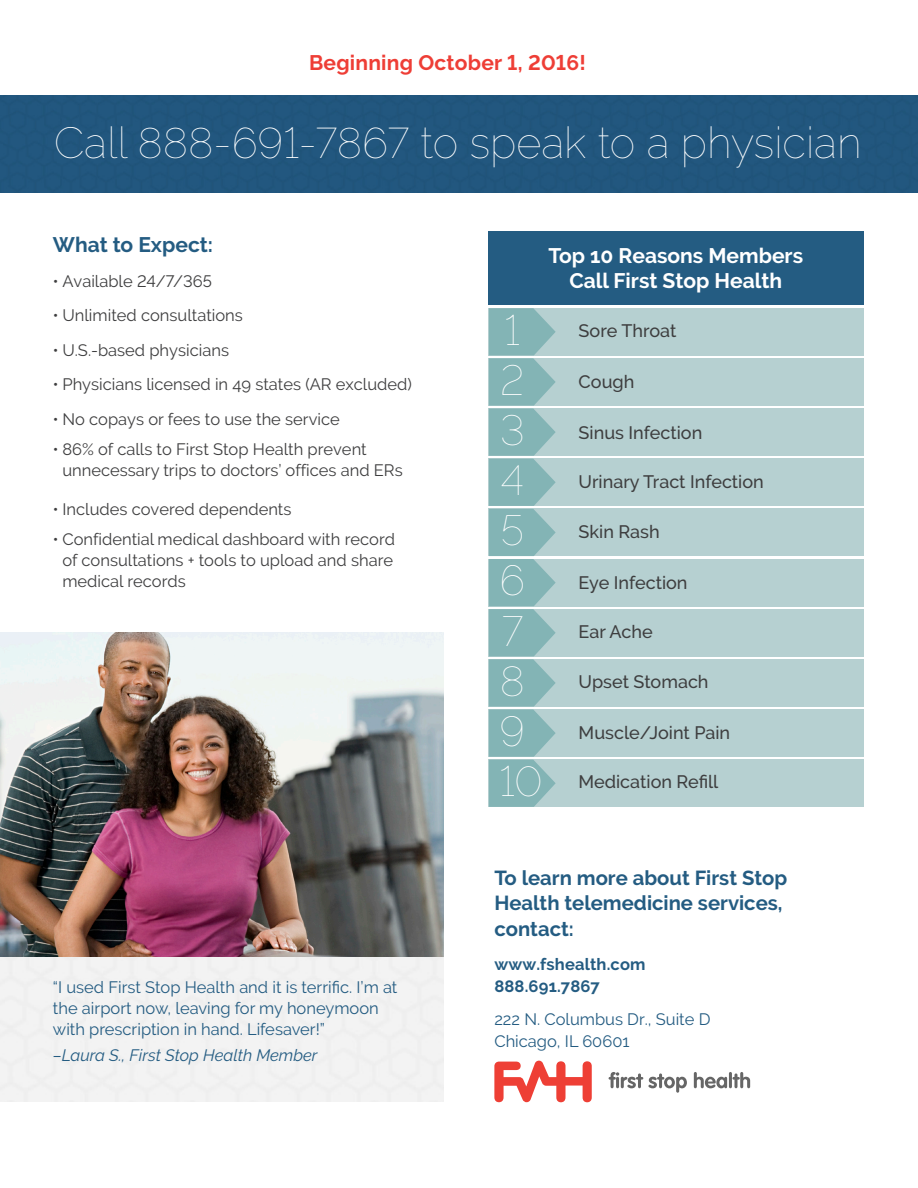
<style>
.page{position:relative;width:918px;height:1188px;background:#fff}
.page>*{position:absolute;margin:0;border:0;box-sizing:border-box;transform-origin:0 0}
.t1{font:100 43.5px "Raleway";color:#fff}
.t2{font:100 42px "Raleway";color:#fff}
.t3{font:700 21px/25.5px "Raleway";color:#fff;text-align:center}
.t4{font:700 21px "Raleway";letter-spacing:.01em;color:#ee3e36}
.t5{font:700 21px "Raleway";color:#245c82}
.t6{font:700 20.25px/25.5px "Raleway";color:#245c82}
.t7{font:500 18px "Raleway";color:#3e3e3f}
.t8{font:16.5px/21px "Raleway";color:#3e3e3f}
.t9{font:16.5px/22.5px "Raleway";color:#245c82}
.t10{font:italic 16.5px "Raleway";color:#245c82}
.t11{font:700 16.5px/22.5px "Raleway";letter-spacing:.01em;color:#245c82}
.s1{font-size:42.75px}
.s2{font-style:inherit}
</style>
<div class="page">
<div style="left:489px;top:308px;width:375px;height:47px;background:#b6d0d1"></div>
<div style="left:489px;top:358px;width:375px;height:48px;background:#b6d0d1"></div>
<div style="left:489px;top:409px;width:375px;height:47px;background:#b6d0d1"></div>
<div style="left:489px;top:459px;width:375px;height:47px;background:#b6d0d1"></div>
<div style="left:489px;top:509px;width:375px;height:47px;background:#b6d0d1"></div>
<div style="left:489px;top:559px;width:375px;height:47px;background:#b6d0d1"></div>
<div style="left:489px;top:609px;width:375px;height:47px;background:#b6d0d1"></div>
<div style="left:489px;top:659px;width:375px;height:48px;background:#b6d0d1"></div>
<div style="left:489px;top:709px;width:375px;height:48px;background:#b6d0d1"></div>
<div style="left:489px;top:760px;width:375px;height:47px;background:#b6d0d1"></div>
<svg style="left:489px;top:308px;width:67px;height:499px"></svg>
<div style="left:0;top:95px;width:918px;height:98px;background:#21567e"></div>
<img style="left:0;top:632px;width:443px;height:469px">
<svg style="left:494px;top:1061px;width:98px;height:41px"></svg>
<svg style="left:609px;top:1072px;width:78px;height:21px"></svg>
<svg style="left:694px;top:1072px;width:56px;height:16px"></svg>
<div style="left:489px;top:231px;width:375px;height:73px;background:#245c82"></div>
<p class="t4" style="left:309px;top:50px;width:278px">Beginning October 1, 2016!</p>
<p class="t1" style="left:54px;top:117px;width:809px">Call <span class="s1">888-691-7867</span> to speak to a physician</p>
<p class="t5" style="left:53px;top:233px;width:162px">What to Expect:</p>
<p class="t8" style="left:53px;top:270px;width:160px">• Available 24/7/365</p>
<p class="t8" style="left:53px;top:305px;width:192px">• Unlimited consultations</p>
<p class="t8" style="left:53px;top:339px;width:178px">• U.S.-based physicians</p>
<p class="t8" style="left:53px;top:374px;width:360px">• Physicians <span class="s2">l</span>icensed in 49 states (AR excluded)</p>
<p class="t8" style="left:53px;top:408px;width:288px">• No copays or fees to use the service</p>
<p class="t8" style="left:62px;top:438px;width:342px;text-indent:-9px">• <span class="s2">86</span>% <span class="s2">of</span> calls to First Stop Health prevent unnecessary trips to doctors’ offices and ERs</p>
<p class="t8" style="left:53px;top:498px;width:240px">• Includes covered dependents</p>
<p class="t8" style="left:62px;top:528px;width:334px;text-align:justify;text-indent:-9px">• Confidential medical dashboard with record of consultations <span class="s2">+</span> tools to upload and share medical records</p>
<p class="t9" style="left:53px;top:976px;width:346px">“I used First Stop Health and it is terrific. I’m at</p>
<p class="t9" style="left:53px;top:997px;width:327px">the airport now, leaving for my honeymoon</p>
<p class="t9" style="left:53px;top:1018px;width:274px">with prescription in hand. Lifesaver!”</p>
<p class="t10" style="left:53px;top:1045px;width:266px">–Laura S., First Stop Health Member</p>
<p class="t2" style="left:505px;top:305px;width:16px">1</p>
<p class="t2" style="left:501px;top:355px;width:25px">2</p>
<p class="t2" style="left:500px;top:406px;width:26px">3</p>
<p class="t2" style="left:501px;top:456px;width:25px">4</p>
<p class="t2" style="left:501px;top:506px;width:25px">5</p>
<p class="t2" style="left:500px;top:556px;width:26px">6</p>
<p class="t2" style="left:502px;top:606px;width:22px">7</p>
<p class="t2" style="left:500px;top:656px;width:26px">8</p>
<p class="t2" style="left:500px;top:706px;width:26px">9</p>
<p class="t2" style="left:500px;top:757px;width:44px">10</p>
<p class="t3" style="left:549px;top:243px;width:256px">Top 10 Reasons <span class="s2">Members<br></span>Call First Stop Health</p>
<p class="t7" style="left:579px;top:320px;width:99px">Sore Throat</p>
<p class="t7" style="left:579px;top:371px;width:57px">Cough</p>
<p class="t7" style="left:579px;top:422px;width:125px">Sinus Infection</p>
<p class="t7" style="left:579px;top:471px;width:187px">Urinary Tract Infection</p>
<p class="t7" style="left:579px;top:521px;width:83px">Skin Rash</p>
<p class="t7" style="left:579px;top:572px;width:110px">Eye Infection</p>
<p class="t7" style="left:579px;top:621px;width:76px">Ear Ache</p>
<p class="t7" style="left:579px;top:671px;width:131px">Upset Stomach</p>
<p class="t7" style="left:579px;top:722px;width:153px">Muscle/Joint Pain</p>
<p class="t7" style="left:579px;top:771px;width:141px">Medication Refill</p>
<p class="t6" style="left:494px;top:865px;width:294px">To learn more about First Stop<br>Health <span class="s2">telemedicine services, </span>contact:</p>
<p class="t11" style="left:494px;top:953px;width:153px">www.fshealth.com<br>8<span class="s2">88</span>.<span class="s2">691</span>.<span class="s2">7867</span></p>
<p class="t9" style="left:494px;top:1008px;width:218px">222 N. Columbus Dr., Suite D<br>Chicago, IL 60601</p>
</div>
